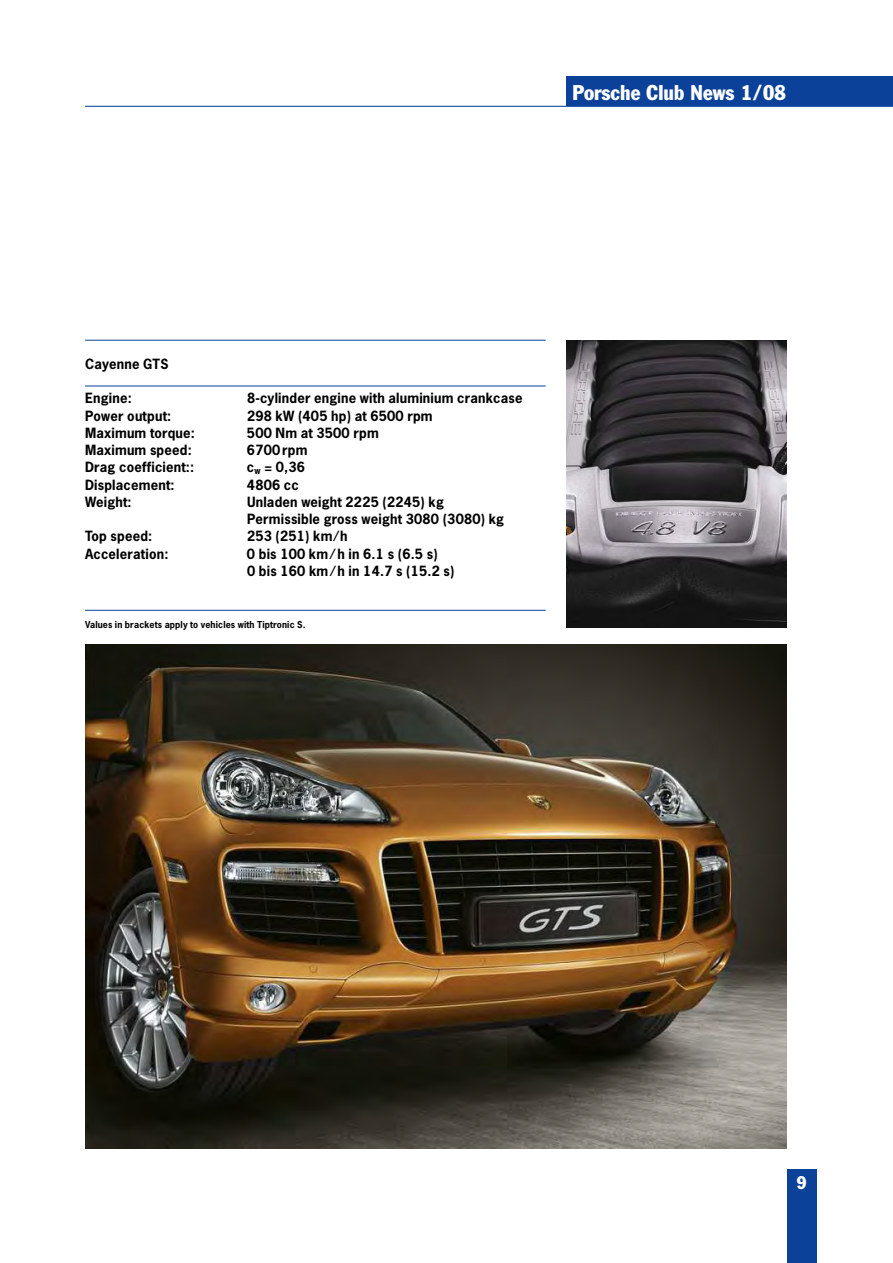
<style>
.page{position:relative;width:893px;height:1263px;background:#fff}
.page>*{position:absolute;margin:0;border:0;box-sizing:border-box;transform-origin:0 0}
.t1{font:condensed 21px "Franklin Gothic";color:#fff}
.t2{font:condensed 18px "Franklin Gothic";color:#fff}
.t3{font:700 13.35px/17.2px "News Gothic";letter-spacing:.015em;color:#000}
.t4{font:700 9px "News Gothic";letter-spacing:.015em;color:#000}
</style>
<div class="page">
<img style="left:85px;top:645px;width:702px;height:503px">
<img style="left:567px;top:340px;width:220px;height:287px">
<div style="left:567px;top:77px;width:326px;height:29px;background:#0c419a"></div>
<div style="left:787px;top:1169px;width:29px;height:94px;background:#0c419a"></div>
<hr style="left:85px;top:106px;width:808px;height:1px;background:#0c419a">
<hr style="left:85px;top:340px;width:461px;height:1px;background:#0c419a">
<hr style="left:85px;top:386px;width:461px;height:1px;background:#0c419a">
<hr style="left:85px;top:610px;width:461px;height:1px;background:#0c419a">
<h1 class="t1" style="left:572px;top:85px;width:215px">Porsche Club News 1/08</h1>
<p class="t3" style="left:85px;top:355px;width:85px">Cayenne GTS</p>
<p class="t3" style="left:85px;top:390px;width:48px">Engine:</p>
<p class="t3" style="left:247px;top:390px;width:277px">8-cylinder engine with aluminium crankcase</p>
<p class="t3" style="left:85px;top:407px;width:88px">Power output:</p>
<p class="t3" style="left:247px;top:407px;width:187px">298 kW (405 hp) at 6500 rpm</p>
<p class="t3" style="left:85px;top:424px;width:111px">Maximum torque:</p>
<p class="t3" style="left:247px;top:424px;width:133px">500 Nm at 3500 rpm</p>
<p class="t3" style="left:85px;top:442px;width:108px">Maximum speed:</p>
<p class="t3" style="left:247px;top:442px;width:62px">6700rpm</p>
<p class="t3" style="left:85px;top:459px;width:111px">Drag coefficient::</p>
<p class="t3" style="left:247px;top:459px;width:59px">c<sub>w</sub> = 0,36</p>
<p class="t3" style="left:85px;top:476px;width:91px">Displacement:</p>
<p class="t3" style="left:247px;top:476px;width:53px">4806 cc</p>
<p class="t3" style="left:85px;top:493px;width:48px">Weight:</p>
<p class="t3" style="left:247px;top:493px;width:259px">Unladen weight 2225 (2245) kg<br>Permissible gross weight 3080 (3080) kg</p>
<p class="t3" style="left:85px;top:528px;width:69px">Top speed:</p>
<p class="t3" style="left:247px;top:528px;width:102px">253 (251) km ⁄ h</p>
<p class="t3" style="left:85px;top:545px;width:85px">Acceleration:</p>
<p class="t3" style="left:247px;top:545px;width:209px">0 bis 100 km ⁄ h in 6.1 s (6.5 s)<br>0 bis 160 km ⁄ h in 14.7 s (15.2 s)</p>
<p class="t4" style="left:85px;top:619px;width:222px">Values in brackets apply to vehicles with Tiptronic S.</p>
<h2 class="t2" style="left:797px;top:1176px;width:11px">9</h2>
</div>
